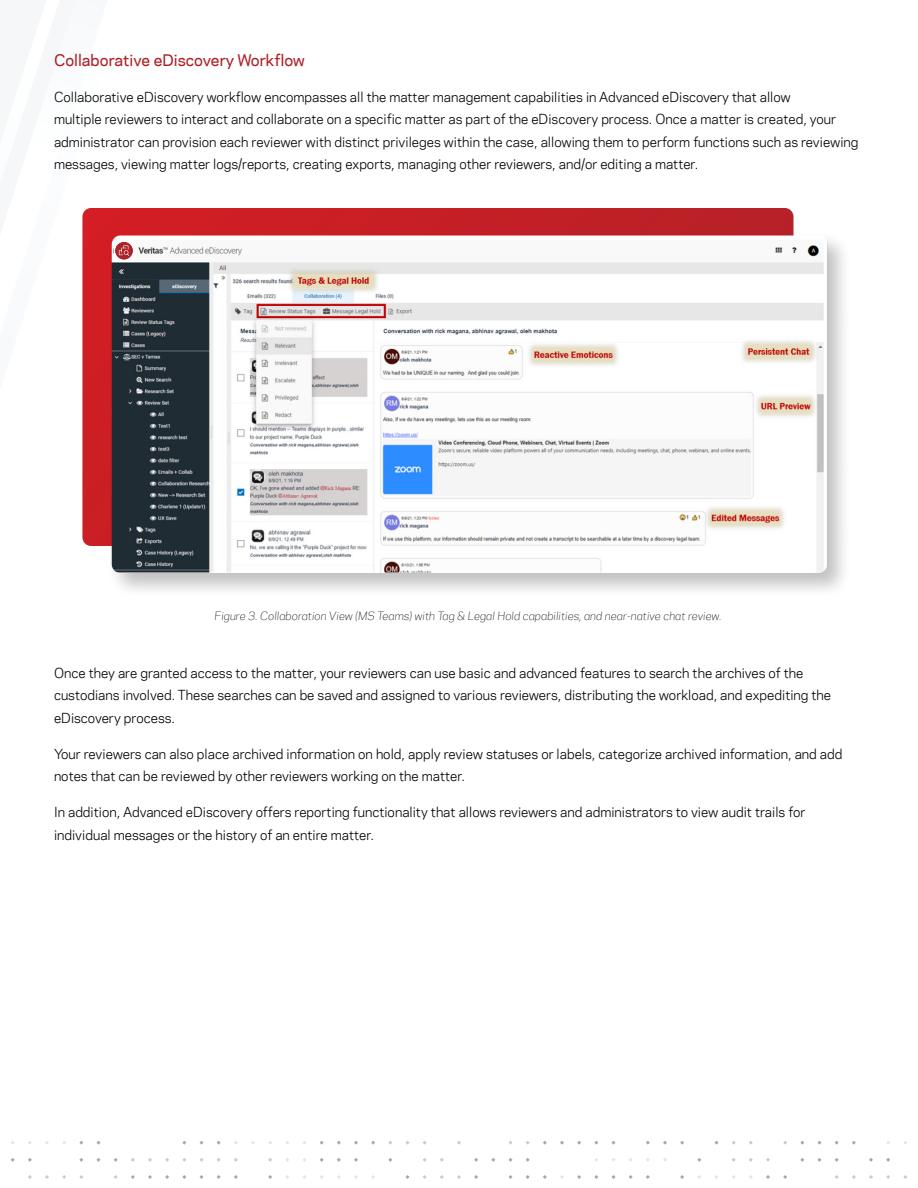
<style>
.page{position:relative;width:918px;height:1188px;background:#fff}
.page>*{position:absolute;margin:0;border:0;box-sizing:border-box;transform-origin:0 0}
.Paragraph_Title{font:500 15px "Polaris";color:#ab2328}
.Body_Copy{font:12.75px/22.5px "Polaris";color:#000}
.t1{font:italic 300 10.5px "Polaris";color:#000}
</style>
<div class="page">
<svg style="left:783px;top:1175px;width:4px;height:4px"></svg>
<svg style="left:766px;top:1158px;width:4px;height:4px"></svg>
<svg style="left:766px;top:1175px;width:4px;height:4px"></svg>
<svg style="left:749px;top:1158px;width:4px;height:4px"></svg>
<svg style="left:714px;top:1141px;width:5px;height:4px"></svg>
<svg style="left:697px;top:1158px;width:4px;height:4px"></svg>
<svg style="left:680px;top:1141px;width:4px;height:4px"></svg>
<svg style="left:680px;top:1175px;width:4px;height:4px"></svg>
<svg style="left:663px;top:1141px;width:4px;height:4px"></svg>
<svg style="left:646px;top:1141px;width:4px;height:4px"></svg>
<svg style="left:646px;top:1175px;width:4px;height:4px"></svg>
<svg style="left:629px;top:1175px;width:4px;height:4px"></svg>
<svg style="left:611px;top:1141px;width:5px;height:4px"></svg>
<svg style="left:611px;top:1175px;width:5px;height:4px"></svg>
<svg style="left:594px;top:1175px;width:4px;height:4px"></svg>
<svg style="left:577px;top:1141px;width:4px;height:4px"></svg>
<svg style="left:577px;top:1175px;width:4px;height:4px"></svg>
<svg style="left:560px;top:1141px;width:4px;height:4px"></svg>
<svg style="left:560px;top:1175px;width:4px;height:4px"></svg>
<svg style="left:543px;top:1141px;width:4px;height:4px"></svg>
<svg style="left:543px;top:1175px;width:4px;height:4px"></svg>
<svg style="left:526px;top:1158px;width:4px;height:4px"></svg>
<svg style="left:526px;top:1175px;width:4px;height:4px"></svg>
<svg style="left:508px;top:1141px;width:5px;height:4px"></svg>
<svg style="left:508px;top:1158px;width:5px;height:4px"></svg>
<svg style="left:508px;top:1175px;width:5px;height:4px"></svg>
<svg style="left:491px;top:1158px;width:4px;height:4px"></svg>
<svg style="left:474px;top:1158px;width:4px;height:4px"></svg>
<svg style="left:474px;top:1175px;width:4px;height:4px"></svg>
<svg style="left:457px;top:1141px;width:4px;height:4px"></svg>
<svg style="left:457px;top:1175px;width:4px;height:4px"></svg>
<svg style="left:440px;top:1158px;width:4px;height:4px"></svg>
<svg style="left:440px;top:1175px;width:4px;height:4px"></svg>
<svg style="left:423px;top:1175px;width:4px;height:4px"></svg>
<svg style="left:405px;top:1141px;width:5px;height:4px"></svg>
<svg style="left:405px;top:1175px;width:5px;height:4px"></svg>
<svg style="left:388px;top:1158px;width:4px;height:4px"></svg>
<svg style="left:371px;top:1141px;width:4px;height:4px"></svg>
<svg style="left:354px;top:1141px;width:4px;height:4px"></svg>
<svg style="left:354px;top:1158px;width:4px;height:4px"></svg>
<svg style="left:354px;top:1175px;width:4px;height:4px"></svg>
<svg style="left:337px;top:1141px;width:4px;height:4px"></svg>
<svg style="left:337px;top:1158px;width:4px;height:4px"></svg>
<svg style="left:320px;top:1158px;width:4px;height:4px"></svg>
<svg style="left:268px;top:1158px;width:4px;height:4px"></svg>
<svg style="left:268px;top:1175px;width:4px;height:4px"></svg>
<svg style="left:234px;top:1158px;width:4px;height:4px"></svg>
<svg style="left:234px;top:1175px;width:4px;height:4px"></svg>
<svg style="left:217px;top:1175px;width:4px;height:4px"></svg>
<svg style="left:199px;top:1141px;width:5px;height:4px"></svg>
<svg style="left:199px;top:1158px;width:5px;height:4px"></svg>
<svg style="left:199px;top:1175px;width:5px;height:4px"></svg>
<svg style="left:182px;top:1175px;width:4px;height:4px"></svg>
<svg style="left:165px;top:1158px;width:4px;height:4px"></svg>
<svg style="left:165px;top:1175px;width:4px;height:4px"></svg>
<svg style="left:148px;top:1158px;width:4px;height:4px"></svg>
<svg style="left:148px;top:1175px;width:4px;height:4px"></svg>
<svg style="left:131px;top:1158px;width:4px;height:4px"></svg>
<svg style="left:131px;top:1175px;width:4px;height:4px"></svg>
<svg style="left:114px;top:1158px;width:4px;height:4px"></svg>
<svg style="left:114px;top:1175px;width:4px;height:4px"></svg>
<svg style="left:96px;top:1141px;width:5px;height:4px"></svg>
<svg style="left:96px;top:1158px;width:5px;height:4px"></svg>
<svg style="left:79px;top:1158px;width:4px;height:4px"></svg>
<svg style="left:79px;top:1175px;width:4px;height:4px"></svg>
<svg style="left:62px;top:1175px;width:4px;height:4px"></svg>
<svg style="left:45px;top:1175px;width:4px;height:4px"></svg>
<svg style="left:28px;top:1158px;width:4px;height:4px"></svg>
<svg style="left:28px;top:1175px;width:4px;height:4px"></svg>
<svg style="left:11px;top:1158px;width:4px;height:4px"></svg>
<svg style="left:903px;top:1175px;width:4px;height:4px"></svg>
<svg style="left:886px;top:1158px;width:4px;height:4px"></svg>
<svg style="left:886px;top:1175px;width:4px;height:4px"></svg>
<svg style="left:869px;top:1158px;width:4px;height:4px"></svg>
<svg style="left:869px;top:1175px;width:4px;height:4px"></svg>
<svg style="left:852px;top:1141px;width:4px;height:4px"></svg>
<svg style="left:852px;top:1175px;width:4px;height:4px"></svg>
<svg style="left:835px;top:1158px;width:4px;height:4px"></svg>
<svg style="left:835px;top:1175px;width:4px;height:4px"></svg>
<svg style="left:817px;top:1141px;width:5px;height:4px"></svg>
<svg style="left:817px;top:1158px;width:5px;height:4px"></svg>
<svg style="left:800px;top:1158px;width:4px;height:4px"></svg>
<svg style="left:82px;top:208px;width:712px;height:338px;background:#c82026"></svg>
<div style="left:107px;top:231px;width:745px;height:368px;background:#000;opacity:.25"></div>
<img style="left:112px;top:236px;width:715px;height:337px">
<svg style="left:114px;top:240px;width:20px;height:21px"></svg>
<div style="left:115px;top:242px;width:18px;height:17px;background:#ab2328;border-radius:50%"></div>
<svg style="left:118px;top:245px;width:11px;height:11px"></svg>
<p class="Paragraph_Title" style="left:54px;top:49px;width:253px">Collaborative eDiscovery Workflow</p>
<p class="Body_Copy" style="left:54px;top:85px;width:806px">Collaborative eDiscovery workflow encompasses all the matter management capabilities in Advanced eDiscovery that allow<br>multiple reviewers to interact and collaborate on a specific matter as part of the eDiscovery process. Once a matter is created, your administrator can provision each reviewer with distinct privileges within the case, allowing them to perform functions such as reviewing messages, viewing matter logs/reports, creating exports, managing other reviewers, and/or editing a matter.</p>
<p class="t1" style="left:215px;top:608px;width:508px">Figure 3. Collaboration View (MS Teams) with Tag &amp; Legal Hold capabilities, and near-native chat review.</p>
<p class="Body_Copy" style="left:54px;top:661px;width:779px">Once they are granted access to the matter, your reviewers can use basic and advanced features to search the archives of the custodians involved. These searches can be saved and assigned to various reviewers, distributing the workload, and expediting the eDiscovery process.</p>
<p class="Body_Copy" style="left:54px;top:742px;width:790px">Your reviewers can also place archived information on hold, apply review statuses or labels, categorize archived information, and add notes that can be reviewed by other reviewers working on the matter.</p>
<p class="Body_Copy" style="left:54px;top:800px;width:753px">In addition, Advanced eDiscovery offers reporting functionality that allows reviewers and administrators to view audit trails for individual messages or the history of an entire matter.</p>
</div>
